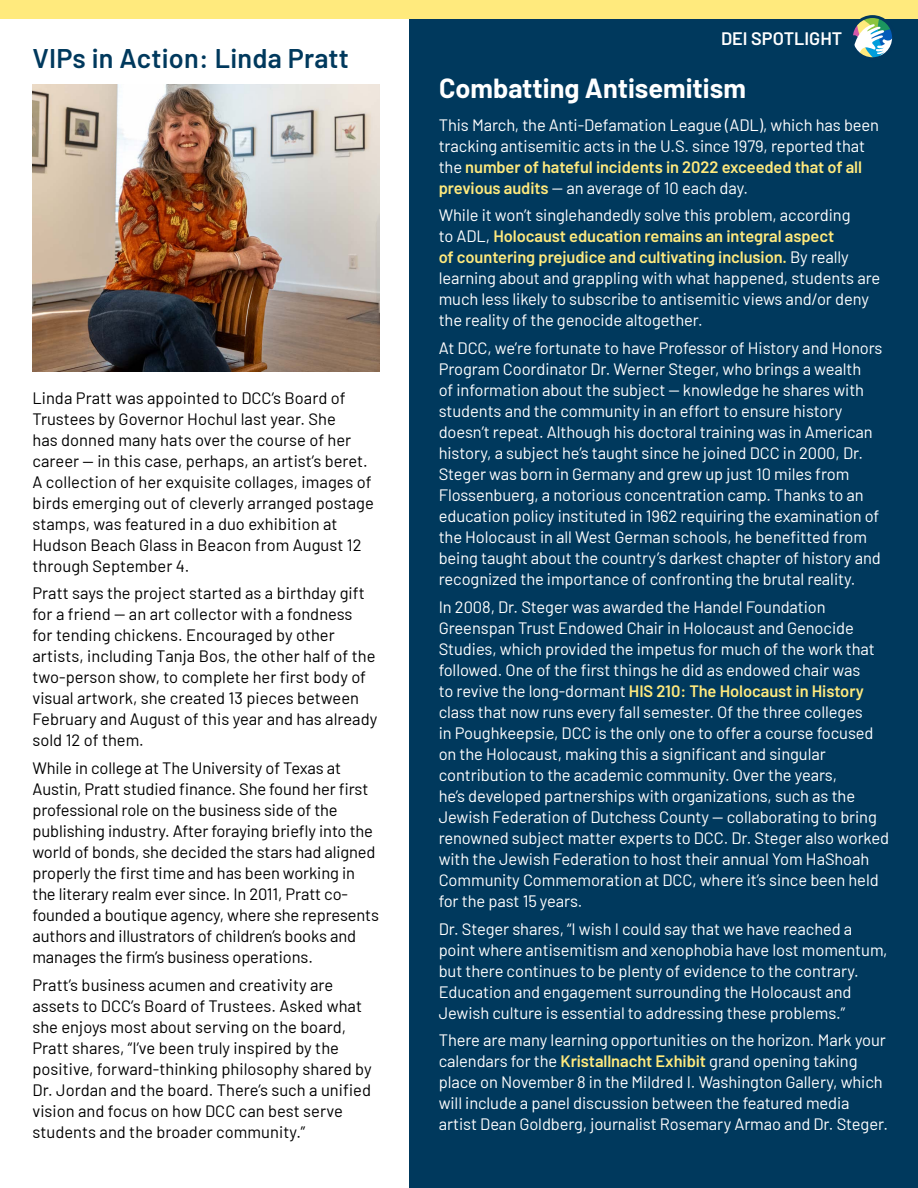
<style>
.page{position:relative;width:918px;height:1188px;background:#fff}
.page>*{position:absolute;margin:0;border:0;box-sizing:border-box;transform-origin:0 0}
.t1{font:600 27px "Barlow";letter-spacing:.01em;color:#00395d}
.t2{font:700 27px "Barlow";color:#fff}
.t3{font:600 18.15px "Barlow";color:#fff}
.t4{font:16.5px/21px "Barlow";letter-spacing:-.005em;color:#fff}
.t5{font:16.5px/21px "Barlow";color:#000}
.t6{font:600 16.5px "Barlow";letter-spacing:-.005em;color:#ffea7d}
.s1{font-weight:400;color:#fff}
.s2{font-weight:600;color:#ffea7d}
</style>
<div class="page">
<div style="left:409px;top:0;width:509px;height:1188px;background:#00395d"></div>
<div style="left:0;top:0;width:918px;height:19px;background:#ffea7d"></div>
<svg style="left:854px;top:17px;width:37px;height:39px"></svg>
<div style="left:850px;top:15px;width:45px;height:45px;border:3px solid #01385e;border-radius:50%"></div>
<img style="left:32px;top:84px;width:348px;height:287px">
<h2 class="t1" style="left:32px;top:38px;width:318px">VIPs in Action: Linda Pratt</h2>
<p class="t5" style="left:32px;top:386px;width:343px">Linda Pratt was appointed to DCC’s Board of Trustees by Governor Hochul last year. She<br>has donned many hats over the course of her career — in this case, perhaps, an artist’s beret.<br>A collection of her exquisite collages, images of birds emerging out of cleverly arranged postage stamps, was featured in a duo exhibition at Hudson Beach Glass in Beacon from August 12 through September 4.</p>
<p class="t5" style="left:32px;top:582px;width:346px">Pratt says the project started as a birthday gift for a friend -- an art collector with a fondness<br>for tending chickens. Encouraged by other artists, including Tanja Bos, the other half of the two-person show, to complete her first body of visual artwork, she created 13 pieces between February and August of this year and has already sold 12 of them.</p>
<p class="t5" style="left:32px;top:756px;width:348px">While in college at The University of Texas at Austin, Pratt studied finance. She found her first professional role on the business side of the publishing industry. After foraying briefly into the world of bonds, she decided the stars had aligned properly the first time and has been working in the literary realm ever since. In 2011, Pratt co&shy;founded a boutique agency, where she represents authors and illustrators of children’s books and manages the firm’s business operations.</p>
<p class="t5" style="left:32px;top:973px;width:341px">Pratt’s business acumen and creativity are assets to DCC’s Board of Trustees. Asked what she enjoys most about serving on the board, Pratt shares, “I’ve been truly inspired by the positive, forward-thinking philosophy shared by Dr. Jordan and the board. There’s such a unified vision and focus on how DCC can best serve students and the broader community.”</p>
<p class="t3" style="left:721px;top:25px;width:123px">DEI SPOTLIGHT</p>
<h2 class="t2" style="left:439px;top:69px;width:308px">Combatting Antisemitism</h2>
<p class="t4" style="left:439px;top:113px;width:442px">This March, the Anti-Defamation League (ADL), which has been tracking antisemitic acts in the U.S. since 1979, reported that</p>
<h4 class="t6" style="left:439px;top:154px;width:425px"><span class="s1">the</span> number of hateful incidents in 2022 exceeded that of all</h4>
<p class="t4" style="left:439px;top:172px;width:413px;line-height:27.8px"><span class="s2">previous audits</span> -- an average of 10 each day.<br>While it won’t singlehandedly solve this problem, according</p>
<p class="t4" style="left:439px;top:225px;width:443px">to ADL, <span class="s2">Holocaust education remains an integral aspect<br>of countering prejudice and cultivating inclusion.</span> By really learning about and grappling with what happened, students are much less likely to subscribe to antisemitic views and/or deny the reality of the genocide altogether.</p>
<p class="t4" style="left:439px;top:336px;width:445px">At DCC, we’re fortunate to have Professor of History and Honors Program Coordinator Dr. Werner Steger, who brings a wealth<br>of information about the subject -- knowledge he shares with students and the community in an effort to ensure history doesn’t repeat. Although his doctoral training was in American history, a subject he’s taught since he joined DCC in 2000, Dr.<br>Steger was born in Germany and grew up just 10 miles from Flossenbuerg, a notorious concentration camp. Thanks to an education policy instituted in 1962 requiring the examination of the Holocaust in all West German schools, he benefitted from being taught about the country’s darkest chapter of history and recognized the importance of confronting the brutal reality.</p>
<p class="t4" style="left:439px;top:595px;width:452px">In 2008, Dr. Steger was awarded the Handel Foundation Greenspan Trust Endowed Chair in Holocaust and Genocide Studies, which provided the impetus for much of the work that followed. One of the first things he did as endowed chair was<br>to revive the long-dormant <span class="s2">HIS 210: The Holocaust in History </span>class that now runs every fall semester. Of the three colleges<br>in Poughkeepsie, DCC is the only one to offer a course focused on the Holocaust, making this a significant and singular contribution to the academic community. Over the years,<br>he’s developed partnerships with organizations, such as the Jewish Federation of Dutchess County -- collaborating to bring renowned subject matter experts to DCC. Dr. Steger also worked with the Jewish Federation to host their annual Yom HaShoah Community Commemoration at DCC, where it’s since been held for the past 15 years.</p>
<p class="t4" style="left:439px;top:917px;width:450px">Dr. Steger shares, “I wish I could say that we have reached a point where antisemitism and xenophobia have lost momentum, but there continues to be plenty of evidence to the contrary.<br>Education and engagement surrounding the Holocaust and Jewish culture is essential to addressing these problems.”</p>
<p class="t4" style="left:439px;top:1029px;width:451px">There are many learning opportunities on the horizon. Mark your calendars for the <span class="s2">Kristallnacht Exhibit</span> grand opening taking place on November 8 in the Mildred I. Washington Gallery, which will include a panel discussion between the featured media artist Dean Goldberg, journalist Rosemary Armao and Dr. Steger.</p>
</div>
